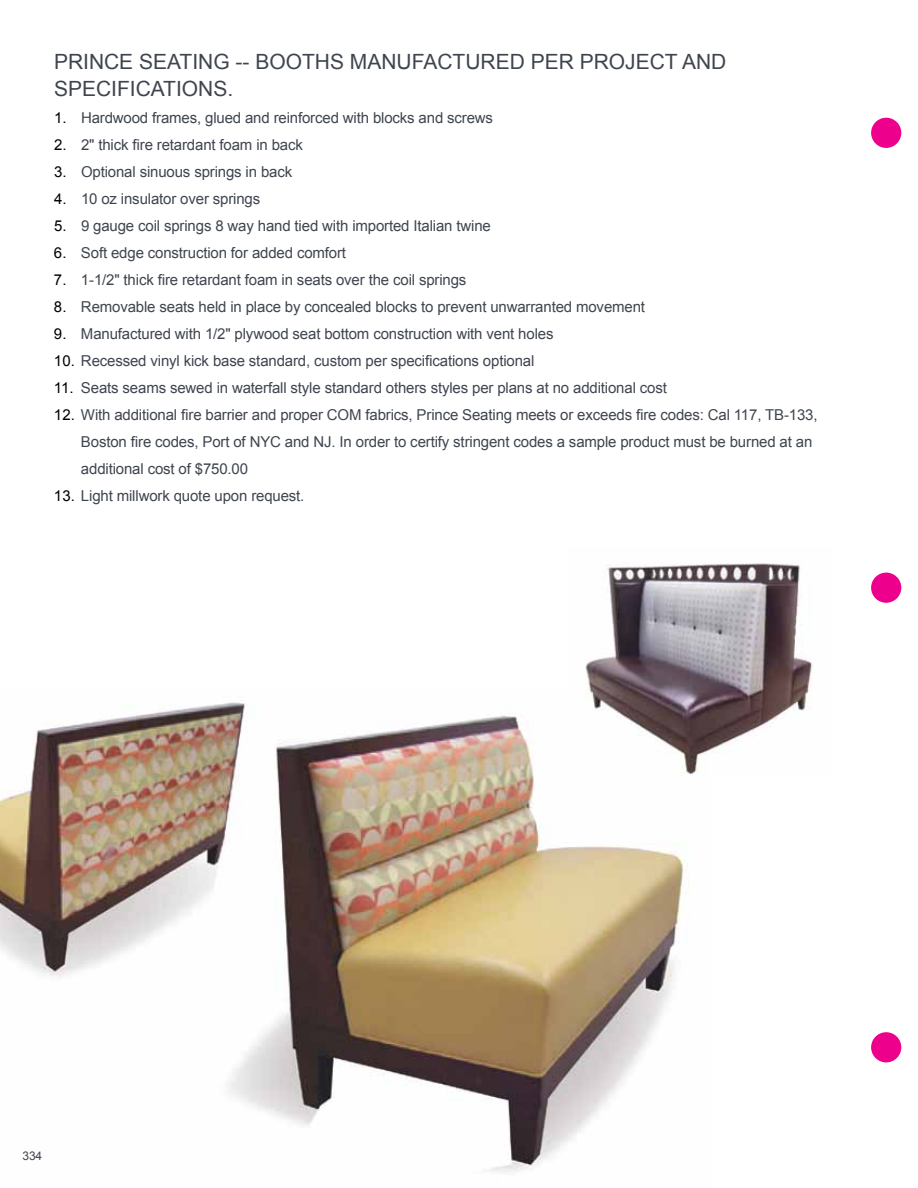
<style>
.page{position:relative;width:918px;height:1188px;background:#fff}
.page>*{position:absolute;margin:0;border:0;box-sizing:border-box;transform-origin:0 0}
.t1{font:21px "Arial";color:#3f454f}
.t2{font:15px/27px "Arial";letter-spacing:-.01em;color:#3f454f}
.t3{font:12px "Arial";color:#3f454f}
.s1{color:#000}
</style>
<div class="page">
<img style="left:0;top:702px;width:689px;height:470px">
<img style="left:569px;top:563px;width:243px;height:213px">
<div style="left:871px;top:118px;width:30px;height:30px;background:#ec008c;border-radius:50%"></div>
<div style="left:871px;top:573px;width:30px;height:30px;background:#ec008c;border-radius:50%"></div>
<div style="left:871px;top:1032px;width:30px;height:30px;background:#ec008c;border-radius:50%"></div>
<h1 class="t1" style="left:54px;top:48px;width:111px">PRI NCE SEATI</h1>
<h1 class="t1" style="left:198px;top:48px;width:270px">NG -- BOOTHS MANU FACTURE</h1>
<h1 class="t1" style="left:510px;top:48px;width:218px">D PER PROJECT AND</h1>
<h1 class="t1" style="left:54px;top:75px;width:181px">SPECI FICATIONS.</h1>
<p class="t2" style="left:54px;top:105px;width:441px"><span class="s1">1.</span> Hardwood frames, glued and reinforced with blocks and screws</p>
<p class="t2" style="left:54px;top:132px;width:250px"><span class="s1">2.</span> 2" thick fire retardant foam in back</p>
<p class="t2" style="left:54px;top:159px;width:240px"><span class="s1">3.</span> Optional sinuous springs in back</p>
<p class="t2" style="left:54px;top:186px;width:208px"><span class="s1">4.</span> 10 oz insulator over springs</p>
<p class="t2" style="left:54px;top:213px;width:438px"><span class="s1">5.</span> 9 gauge coil springs 8 way hand tied with imported Italian twine</p>
<p class="t2" style="left:54px;top:240px;width:294px"><span class="s1">6.</span> Soft edge construction for added comfort</p>
<p class="t2" style="left:54px;top:267px;width:414px"><span class="s1">7.</span> 1-1/2" thick fire retardant foam in seats over the coil springs</p>
<p class="t2" style="left:54px;top:294px;width:593px"><span class="s1">8.</span> Removable seats held in place by concealed blocks to prevent unwarranted movement</p>
<p class="t2" style="left:54px;top:321px;width:501px"><span class="s1">9.</span> Manufactured with 1/2" plywood seat bottom construction with vent holes</p>
<p class="t2" style="left:54px;top:348px;width:482px"><span class="s1">10.</span> Recessed vinyl kick base standard, custom per specifications optional</p>
<p class="t2" style="left:54px;top:375px;width:614px"><span class="s1">11.</span> Seats seams sewed in waterfall style standard others styles per plans at no additional cost</p>
<p class="t2" style="left:81px;top:402px;width:738px;text-indent:-27px"><span class="s1">12.</span> With additional fire barrier and proper COM fabrics, Prince Seating meets or exceeds fire codes: Cal 117, TB-133,<br>Boston fire codes, Port of NYC and NJ. I n order to certify stringent codes a sample product must be burned at an additional cost of $750.00</p>
<p class="t2" style="left:54px;top:483px;width:252px"><span class="s1">13.</span> Light millwork quote upon request.</p>
<p class="t3" style="left:23px;top:1148px;width:21px">334</p>
</div>
